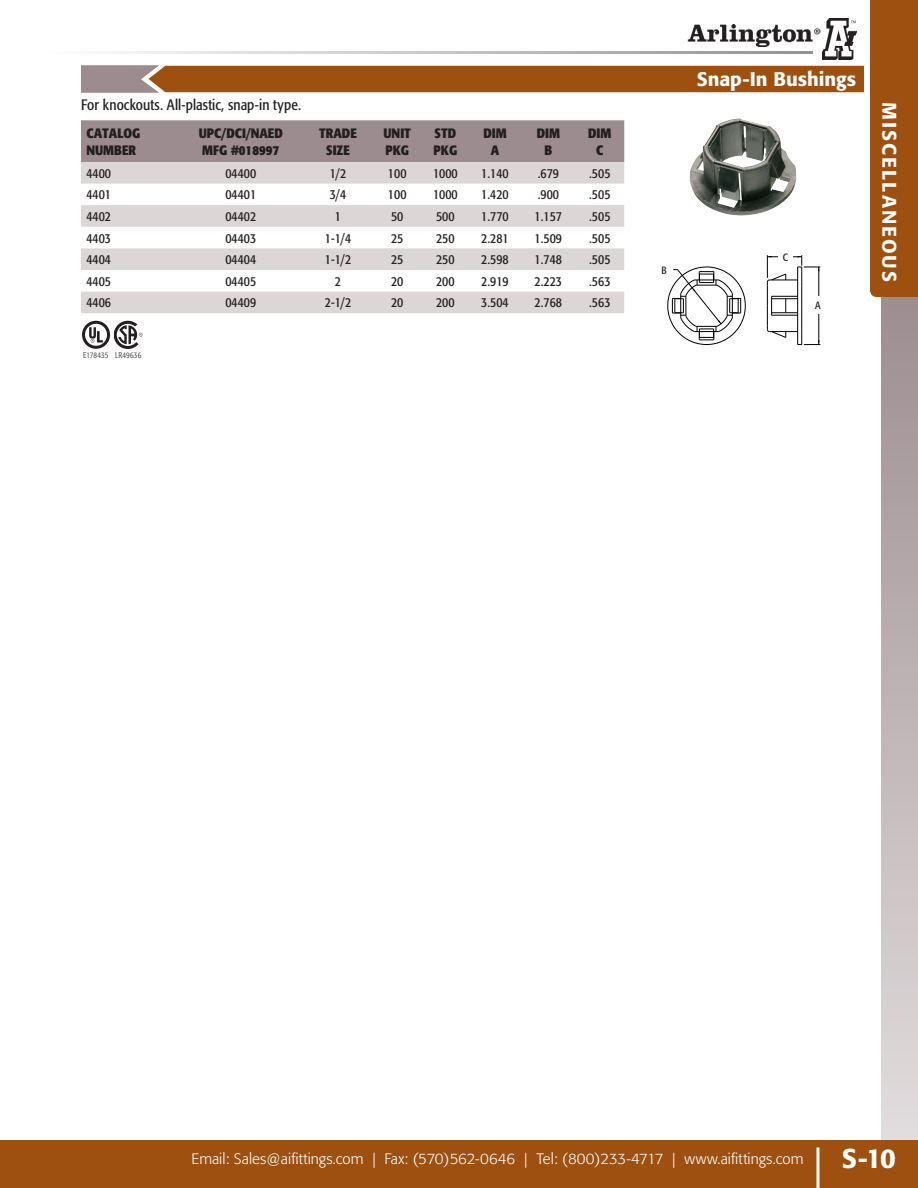
<style>
.page{position:relative;width:918px;height:1188px;background:#fff}
.page>*{position:absolute;margin:0;border:0;box-sizing:border-box;transform-origin:0 0}
.t1{font:500 27px "Formata";color:#fff}
.t2{font:500 19.5px "Formata";color:#fff}
.t3{font:500 19.5px "Formata";letter-spacing:.095em;color:#fff}
.t4{font:300 15px "Formata";color:#fff}
.t5{font:condensed 15px "Formata";letter-spacing:.005em;color:#231f20}
.t6{font:condensed 13.5px "Formata";color:#231f20}
.t7{font:700 condensed 13.5px "Formata";color:#231f20}
.t8{font:condensed 10.5px "Formata";color:#231f20}
.t9{font:300 condensed 8.25px "Formata";letter-spacing:.01em;color:#231f20}
</style>
<div class="page">
<hr style="left:0;top:52px;width:813px;height:2px;background:#9c8c8f">
<div style="left:881px;top:294px;width:37px;height:894px;background:linear-gradient(to bottom,#9d8d90,#e5e1e2)"></div>
<div style="left:0;top:1140px;width:918px;height:48px;background:#9d5010"></div>
<hr style="left:816px;top:1148px;width:3px;height:40px;background:#fff">
<div style="left:870px;top:0;width:48px;height:297px;background:#9d5010"></div>
<img style="left:822px;top:18px;width:34px;height:41px">
<img style="left:688px;top:24px;width:133px;height:22px">
<img style="left:690px;top:119px;width:106px;height:96px">
<svg style="left:667px;top:267px;width:79px;height:78px"></svg>
<svg style="left:767px;top:255px;width:54px;height:90px"></svg>
<div style="left:809px;top:296px;width:18px;height:18px;background:#fff"></div>
<div style="left:779px;top:247px;width:14px;height:19px;background:#fff"></div>
<div style="left:657px;top:259px;width:15px;height:22px;background:#fff"></div>
<div style="left:81px;top:120px;width:543px;height:42px;background:#9c8c8f"></div>
<svg style="left:81px;top:162px;width:543px;height:151px;fill:#ddd6d7"></svg>
<svg style="left:81px;top:65px;width:783px;height:28px;background:#a25f29"></svg>
<svg style="left:82px;top:321px;width:61px;height:28px"></svg>
<p class="t5" style="left:81px;top:96px;width:222px">For knockouts. All-plastic, snap-in type.</p>
<p class="t7" style="left:86px;top:125px;width:56px">CATALOG</p>
<p class="t7" style="left:86px;top:141px;width:51px">NUMBER</p>
<p class="t7" style="left:199px;top:125px;width:86px">UPC/DCI/NAED</p>
<p class="t7" style="left:202px;top:141px;width:79px">MFG #018997</p>
<p class="t7" style="left:319px;top:125px;width:39px">TRADE</p>
<p class="t7" style="left:326px;top:141px;width:25px">SIZE</p>
<p class="t7" style="left:383px;top:125px;width:29px">UNIT</p>
<p class="t7" style="left:385px;top:141px;width:25px">PKG</p>
<p class="t7" style="left:435px;top:125px;width:23px">STD</p>
<p class="t7" style="left:434px;top:141px;width:25px">PKG</p>
<p class="t7" style="left:483px;top:125px;width:25px">DIM</p>
<p class="t7" style="left:491px;top:141px;width:10px">A</p>
<p class="t7" style="left:537px;top:125px;width:25px">DIM</p>
<p class="t7" style="left:544px;top:141px;width:9px">B</p>
<p class="t7" style="left:588px;top:125px;width:25px">DIM</p>
<p class="t7" style="left:596px;top:141px;width:9px">C</p>
<p class="t6" style="left:86px;top:165px;width:26px">4400</p>
<p class="t6" style="left:225px;top:165px;width:32px">04400</p>
<p class="t6" style="left:330px;top:165px;width:18px">1/2</p>
<p class="t6" style="left:388px;top:165px;width:20px">100</p>
<p class="t6" style="left:433px;top:165px;width:26px">1000</p>
<p class="t6" style="left:481px;top:165px;width:29px">1.140</p>
<p class="t6" style="left:538px;top:165px;width:23px">.679</p>
<p class="t6" style="left:589px;top:165px;width:23px">.505</p>
<p class="t6" style="left:86px;top:187px;width:26px">4401</p>
<p class="t6" style="left:225px;top:187px;width:32px">04401</p>
<p class="t6" style="left:330px;top:187px;width:18px">3/4</p>
<p class="t6" style="left:388px;top:187px;width:20px">100</p>
<p class="t6" style="left:433px;top:187px;width:26px">1000</p>
<p class="t6" style="left:481px;top:187px;width:29px">1.420</p>
<p class="t6" style="left:538px;top:187px;width:23px">.900</p>
<p class="t6" style="left:589px;top:187px;width:23px">.505</p>
<p class="t6" style="left:86px;top:208px;width:26px">4402</p>
<p class="t6" style="left:225px;top:208px;width:32px">04402</p>
<p class="t6" style="left:335px;top:208px;width:8px">1</p>
<p class="t6" style="left:391px;top:208px;width:14px">50</p>
<p class="t6" style="left:436px;top:208px;width:20px">500</p>
<p class="t6" style="left:481px;top:208px;width:29px">1.770</p>
<p class="t6" style="left:535px;top:208px;width:29px">1.157</p>
<p class="t6" style="left:589px;top:208px;width:23px">.505</p>
<p class="t6" style="left:86px;top:230px;width:26px">4403</p>
<p class="t6" style="left:225px;top:230px;width:32px">04403</p>
<p class="t6" style="left:325px;top:230px;width:28px">1-1/4</p>
<p class="t6" style="left:391px;top:230px;width:14px">25</p>
<p class="t6" style="left:436px;top:230px;width:20px">250</p>
<p class="t6" style="left:481px;top:230px;width:29px">2.281</p>
<p class="t6" style="left:535px;top:230px;width:29px">1.509</p>
<p class="t6" style="left:589px;top:230px;width:23px">.505</p>
<p class="t6" style="left:86px;top:252px;width:26px">4404</p>
<p class="t6" style="left:225px;top:252px;width:32px">04404</p>
<p class="t6" style="left:325px;top:252px;width:28px">1-1/2</p>
<p class="t6" style="left:391px;top:252px;width:14px">25</p>
<p class="t6" style="left:436px;top:252px;width:20px">250</p>
<p class="t6" style="left:481px;top:252px;width:29px">2.598</p>
<p class="t6" style="left:535px;top:252px;width:29px">1.748</p>
<p class="t6" style="left:589px;top:252px;width:23px">.505</p>
<p class="t6" style="left:86px;top:273px;width:26px">4405</p>
<p class="t6" style="left:225px;top:273px;width:32px">04405</p>
<p class="t6" style="left:335px;top:273px;width:8px">2</p>
<p class="t6" style="left:391px;top:273px;width:14px">20</p>
<p class="t6" style="left:436px;top:273px;width:20px">200</p>
<p class="t6" style="left:481px;top:273px;width:29px">2.919</p>
<p class="t6" style="left:535px;top:273px;width:29px">2.223</p>
<p class="t6" style="left:589px;top:273px;width:23px">.563</p>
<p class="t6" style="left:86px;top:295px;width:26px">4406</p>
<p class="t6" style="left:225px;top:295px;width:32px">04409</p>
<p class="t6" style="left:325px;top:295px;width:28px">2-1/2</p>
<p class="t6" style="left:391px;top:295px;width:14px">20</p>
<p class="t6" style="left:436px;top:295px;width:20px">200</p>
<p class="t6" style="left:481px;top:295px;width:29px">3.504</p>
<p class="t6" style="left:535px;top:295px;width:29px">2.768</p>
<p class="t6" style="left:589px;top:295px;width:23px">.563</p>
<p class="t9" style="left:83px;top:351px;width:27px">E178435</p>
<p class="t9" style="left:115px;top:350px;width:28px">LR49636</p>
<p class="t8" style="left:662px;top:264px;width:7px">B</p>
<p class="t2" style="left:697px;top:67px;width:161px">Snap-In Bushings</p>
<p class="t8" style="left:783px;top:251px;width:7px">C</p>
<p class="t8" style="left:815px;top:299px;width:7px">A</p>
<h2 class="t3" style="left:901px;top:102px;width:181px;rotate:90deg">MISCELLANEOUS</h2>
<p class="t4" style="left:192px;top:1150px;width:613px">Email: Sales@aifittings.com | Fax: (570)562-0646 | Tel: (800)233-4717 | www.aifittings.com</p>
<h1 class="t1" style="left:842px;top:1142px;width:55px">S-10</h1>
</div>
